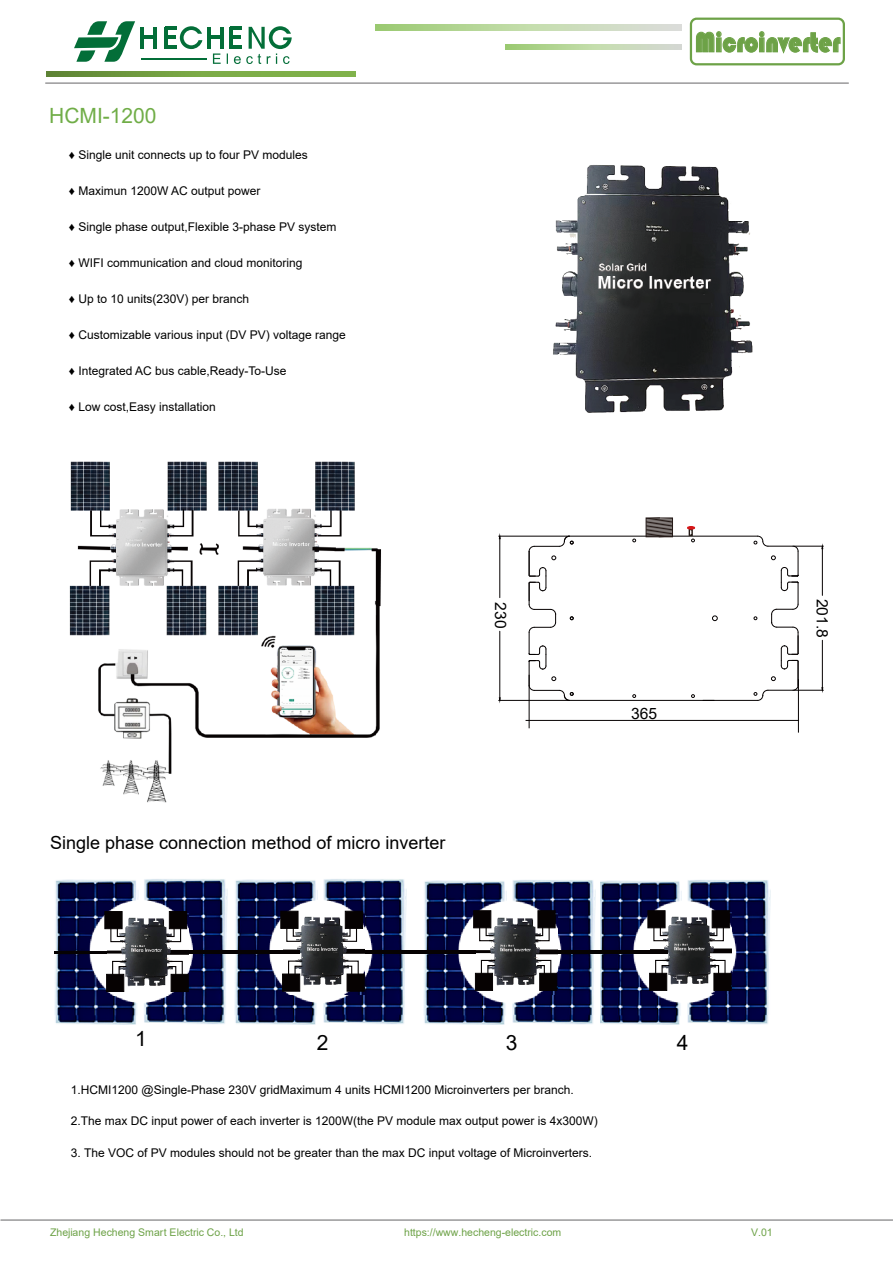
<style>
.page{position:relative;width:893px;height:1263px;background:#fff}
.page>*{position:absolute;margin:0;border:0;box-sizing:border-box;transform-origin:0 0}
.t1{font:28.8px "ST Hupo";color:#6da247;scale:.86 1}
.t2{font:21px "Arial";color:#70ad47}
.t3{font:21px "Arial";color:#000}
.t4{font:18px "Arial";color:#000}
.t5{font:15.6px "Arial";color:#000}
.t6{font:12px "Arial";color:#000}
.t7{font:10.5px "Arial";color:#6da247}
</style>
<div class="page">
<hr style="left:1px;top:1219px;width:892px;height:2px;background:#9b9b9c">
<div style="left:47px;top:71px;width:309px;height:6px;background:#7eaf49"></div>
<svg style="left:47px;top:71px;width:138px;height:6px"></svg>
<svg style="left:376px;top:25px;width:305px;height:5px;background:#bfd8a9"></svg>
<svg style="left:506px;top:44px;width:176px;height:6px"></svg>
<svg style="left:506px;top:44px;width:175px;height:5px"></svg>
<hr style="left:45px;top:82px;width:804px;height:2px;background:#9b9b9c">
<svg style="left:74px;top:21px;width:61px;height:41px"></svg>
<hr style="left:141px;top:27px;width:3px;height:22px;background:#036e38">
<hr style="left:154px;top:27px;width:3px;height:22px;background:#036e38">
<svg style="left:144px;top:36px;width:10px;height:3px"></svg>
<hr style="left:164px;top:27px;width:3px;height:22px;background:#036e38">
<hr style="left:207px;top:27px;width:3px;height:22px;background:#036e38">
<svg style="left:165px;top:26px;width:37px;height:23px"></svg>
<hr style="left:141px;top:58px;width:65px;height:1px;background:#036e38">
<svg style="left:210px;top:26px;width:82px;height:38px"></svg>
<svg style="left:696px;top:31px;width:145px;height:23px"></svg>
<div style="left:690px;top:18px;width:155px;height:47px;border:2px solid #6da247;border-radius:6px"></div>
<img style="left:553px;top:165px;width:200px;height:248px">
<svg style="left:665px;top:291px;width:50px;height:13px"></svg>
<img style="left:69px;top:461px;width:312px;height:342px">
<svg style="left:145px;top:547px;width:20px;height:6px"></svg>
<svg style="left:292px;top:540px;width:41px;height:12px"></svg>
<hr style="left:569px;top:536px;width:189px;height:1px;background:#060202">
<hr style="left:569px;top:700px;width:189px;height:1px;background:#060202">
<svg style="left:712px;top:615px;width:6px;height:6px"></svg>
<svg style="left:632px;top:694px;width:4px;height:4px"></svg>
<hr style="left:499px;top:536px;width:70px;height:1px;background:#060202">
<hr style="left:499px;top:700px;width:70px;height:1px;background:#060202">
<hr style="left:499px;top:539px;width:1px;height:59px;background:#060202">
<hr style="left:499px;top:631px;width:1px;height:67px;background:#060202">
<svg style="left:691px;top:694px;width:4px;height:4px"></svg>
<svg style="left:754px;top:535px;width:70px;height:166px"></svg>
<svg style="left:528px;top:535px;width:46px;height:166px"></svg>
<svg style="left:646px;top:517px;width:27px;height:18px"></svg>
<div style="left:646px;top:518px;width:27px;height:19px;border:1px solid #241916"></div>
<svg style="left:687px;top:526px;width:8px;height:16px"></svg>
<hr style="left:529px;top:675px;width:1px;height:53px;background:#060202">
<hr style="left:798px;top:679px;width:1px;height:54px;background:#060202">
<hr style="left:526px;top:720px;width:273px;height:1px;background:#060202">
<img style="left:600px;top:880px;width:171px;height:145px">
<img style="left:650px;top:912px;width:82px;height:81px">
<div style="left:713px;top:973px;width:18px;height:18px;background:#060202;border:1px solid #060202"></div>
<svg style="left:654px;top:959px;width:16px;height:28px"></svg>
<div style="left:649px;top:973px;width:18px;height:18px;background:#060202;border:1px solid #060202"></div>
<svg style="left:708px;top:914px;width:16px;height:28px"></svg>
<div style="left:712px;top:910px;width:18px;height:18px;background:#060202;border:1px solid #060202"></div>
<svg style="left:653px;top:914px;width:16px;height:28px"></svg>
<div style="left:647px;top:910px;width:18px;height:18px;background:#060202;border:1px solid #060202"></div>
<img style="left:420px;top:880px;width:176px;height:145px">
<hr style="left:532px;top:950px;width:136px;height:4px;background:#060202">
<img style="left:476px;top:914px;width:81px;height:81px">
<div style="left:539px;top:973px;width:18px;height:18px;background:#060202;border:1px solid #060202"></div>
<svg style="left:480px;top:959px;width:16px;height:28px"></svg>
<div style="left:475px;top:973px;width:18px;height:18px;background:#060202;border:1px solid #060202"></div>
<svg style="left:534px;top:914px;width:16px;height:28px"></svg>
<div style="left:537px;top:910px;width:18px;height:18px;background:#060202;border:1px solid #060202"></div>
<svg style="left:479px;top:914px;width:15px;height:28px"></svg>
<div style="left:473px;top:910px;width:18px;height:18px;background:#060202;border:1px solid #060202"></div>
<img style="left:54px;top:879px;width:356px;height:146px">
<hr style="left:340px;top:950px;width:136px;height:3px;background:#060202">
<img style="left:283px;top:913px;width:82px;height:81px">
<div style="left:347px;top:974px;width:18px;height:17px;background:#060202;border:1px solid #060202"></div>
<svg style="left:287px;top:960px;width:16px;height:28px"></svg>
<div style="left:282px;top:974px;width:18px;height:17px;background:#060202;border:1px solid #060202"></div>
<svg style="left:342px;top:914px;width:16px;height:28px"></svg>
<div style="left:345px;top:911px;width:18px;height:18px;background:#060202;border:1px solid #060202"></div>
<svg style="left:286px;top:914px;width:16px;height:28px"></svg>
<div style="left:280px;top:911px;width:18px;height:18px;background:#060202;border:1px solid #060202"></div>
<hr style="left:54px;top:951px;width:76px;height:2px;background:#060202">
<hr style="left:164px;top:950px;width:136px;height:4px;background:#060202">
<img style="left:107px;top:914px;width:82px;height:81px">
<div style="left:171px;top:974px;width:18px;height:18px;background:#060202"></div>
<svg style="left:112px;top:960px;width:15px;height:28px"></svg>
<div style="left:106px;top:974px;width:18px;height:18px;background:#060202;border:1px solid #060202"></div>
<svg style="left:166px;top:915px;width:16px;height:28px"></svg>
<div style="left:169px;top:911px;width:18px;height:18px;background:#060202;border:1px solid #060202"></div>
<svg style="left:110px;top:915px;width:16px;height:28px"></svg>
<div style="left:104px;top:911px;width:18px;height:18px;background:#060202;border:1px solid #060202"></div>
<svg style="left:149px;top:952px;width:34px;height:36px"></svg>
<svg style="left:322px;top:951px;width:37px;height:37px"></svg>
<svg style="left:516px;top:951px;width:36px;height:36px"></svg>
<svg style="left:691px;top:950px;width:35px;height:37px"></svg>
<h2 class="t2" style="left:49px;top:101px;width:109px">HCMI-1200</h2>
<p class="t6" style="left:69px;top:146px;width:240px">♦ Single unit connects up to four PV modules</p>
<p class="t6" style="left:69px;top:182px;width:193px">♦ Maximun 1200W AC output power</p>
<p class="t6" style="left:69px;top:218px;width:269px">♦ Single phase output,Flexible 3-phase PV system</p>
<p class="t6" style="left:69px;top:254px;width:235px">♦ WIFI communication and cloud monitoring</p>
<p class="t6" style="left:69px;top:290px;width:182px">♦ Up to 10 units(230V) per branch</p>
<p class="t6" style="left:69px;top:326px;width:278px">♦ Customizable various input (DV PV) voltage range</p>
<p class="t6" style="left:69px;top:362px;width:219px">♦ Integrated AC bus cable,Ready-To-Use</p>
<p class="t6" style="left:69px;top:398px;width:148px">♦ Low cost,Easy installation</p>
<h1 class="t1" style="left:695px;top:29px;width:170px">Microinverter</h1>
<h3 class="t4" style="left:50px;top:831px;width:397px">Single phase connection method of micro inverter</h3>
<h3 class="t5" style="left:511px;top:602px;width:28px;rotate:90deg">230</h3>
<h3 class="t5" style="left:833px;top:599px;width:41px;rotate:90deg">201.8</h3>
<h3 class="t5" style="left:631px;top:703px;width:28px">365</h3>
<h2 class="t3" style="left:135px;top:1024px;width:13px">1</h2>
<h2 class="t3" style="left:317px;top:1028px;width:13px">2</h2>
<h2 class="t3" style="left:506px;top:1028px;width:13px">3</h2>
<h2 class="t3" style="left:677px;top:1028px;width:13px">4</h2>
<p class="t6" style="left:71px;top:1081px;width:505px">1.HCMI1200 @Single-Phase 230V gridMaximum 4 units HCMI1200 Microinverters per branch.</p>
<p class="t6" style="left:71px;top:1113px;width:528px">2.The max DC input power of each inverter is 1200W(the PV module max output power is 4x300W)</p>
<p class="t6" style="left:71px;top:1144px;width:523px">3. The VOC of PV modules should not be greater than the max DC input voltage of Microinverters.</p>
<p class="t7" style="left:50px;top:1225px;width:195px">Zhejiang Hecheng Smart Electric Co., Ltd</p>
<p class="t7" style="left:404px;top:1225px;width:159px">https://www.hecheng-electric.com</p>
<p class="t7" style="left:751px;top:1225px;width:23px">V.01</p>
</div>
